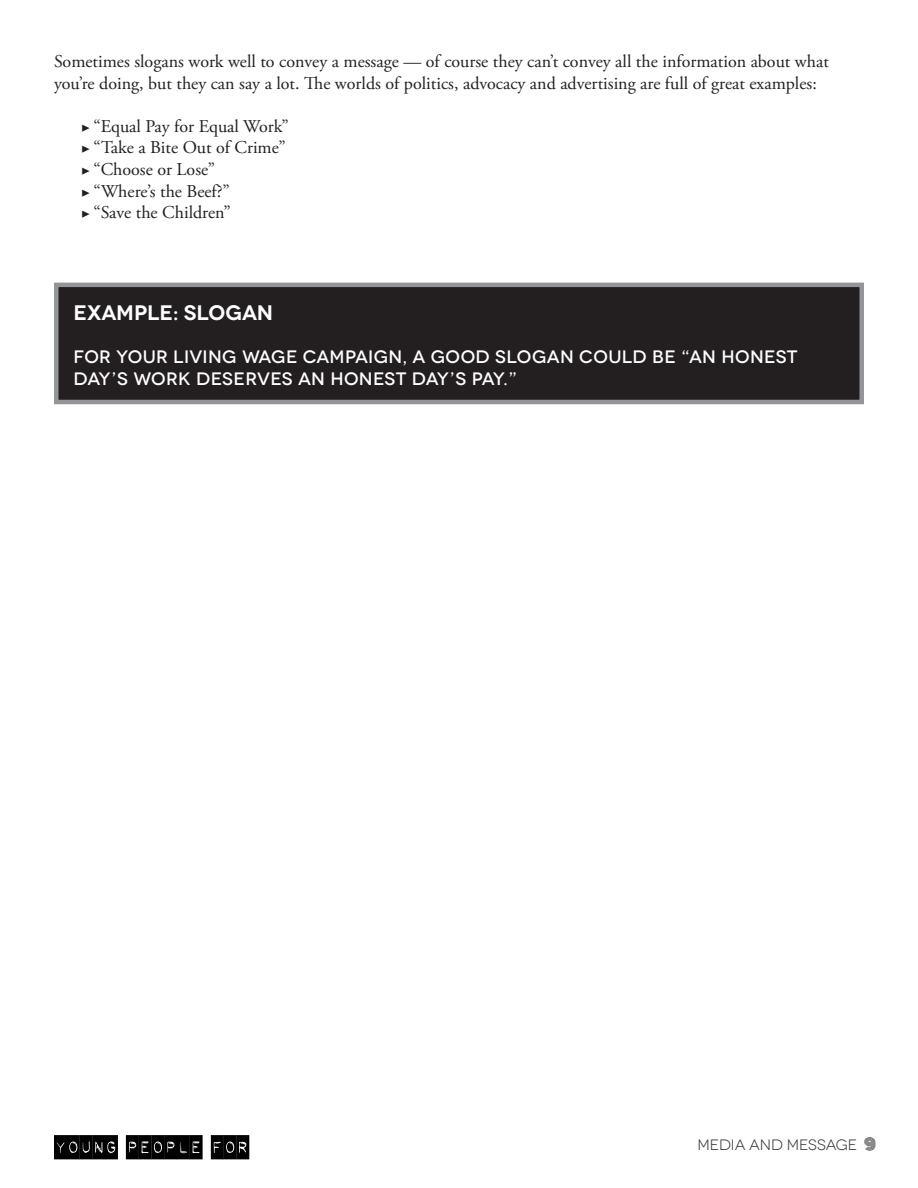
<style>
.page{position:relative;width:918px;height:1188px;background:#fff}
.page>*{position:absolute;margin:0;border:0;box-sizing:border-box;transform-origin:0 0}
.t1{font:600 21px "Novecentowide";color:#fff}
.t2{font:18px/21.6px "Adobe Garamond Pro";color:#231f20}
.t3{font:500 18px/21.6px "Novecentowide";letter-spacing:.015em;color:#fff}
.t4{font:15px "Novecentowide";letter-spacing:-.005em;color:#313232}
.s1{font-family:"Minion Pro";font-weight:600;font-size:15px}
.s2{font-family:"Monoton";color:#231f20}
</style>
<div class="page">
<svg style="left:54px;top:1135px;width:64px;height:24px;background:#161616"></svg>
<svg style="left:126px;top:1135px;width:77px;height:24px;background:#181818"></svg>
<svg style="left:211px;top:1135px;width:38px;height:24px"></svg>
<div style="left:56px;top:285px;width:806px;height:117px;background:#231f20"></div>
<div style="left:54px;top:283px;width:810px;height:121px;border:4px solid #939598"></div>
<p class="t2" style="left:54px;top:51px;width:776px">Sometimes slogans work well to convey a message — of course they can’t convey all the information about what you’re doing, but they can say a lot. The worlds of politics, advocacy and advertising are full of great examples:</p>
<p class="t2" style="left:81px;top:116px;width:209px"><span class="s1">▶</span> “Equal Pay for Equal Work” <span class="s1">▶</span> “Take a Bite Out of Crime” <span class="s1">▶</span> “Choose or Lose”<br><span class="s1">▶</span> “Where’s the Beef?”<br><span class="s1">▶</span> “Save the Children”</p>
<p class="t1" style="left:74px;top:300px;width:201px">EXAMPLE: SLOGAN</p>
<p class="t3" style="left:74px;top:346px;width:726px">FOR YOUR LIVING WAGE CAMPAIGN, A GOOD SLOGAN COULD BE “AN HONEST<br>DAY’S WORK DESERVES AN HONEST DAY’S PAY.”</p>
<p class="t4" style="left:698px;top:1136px;width:180px">MEDIA AND MESSAGE <span class="s2">9</span></p>
</div>
